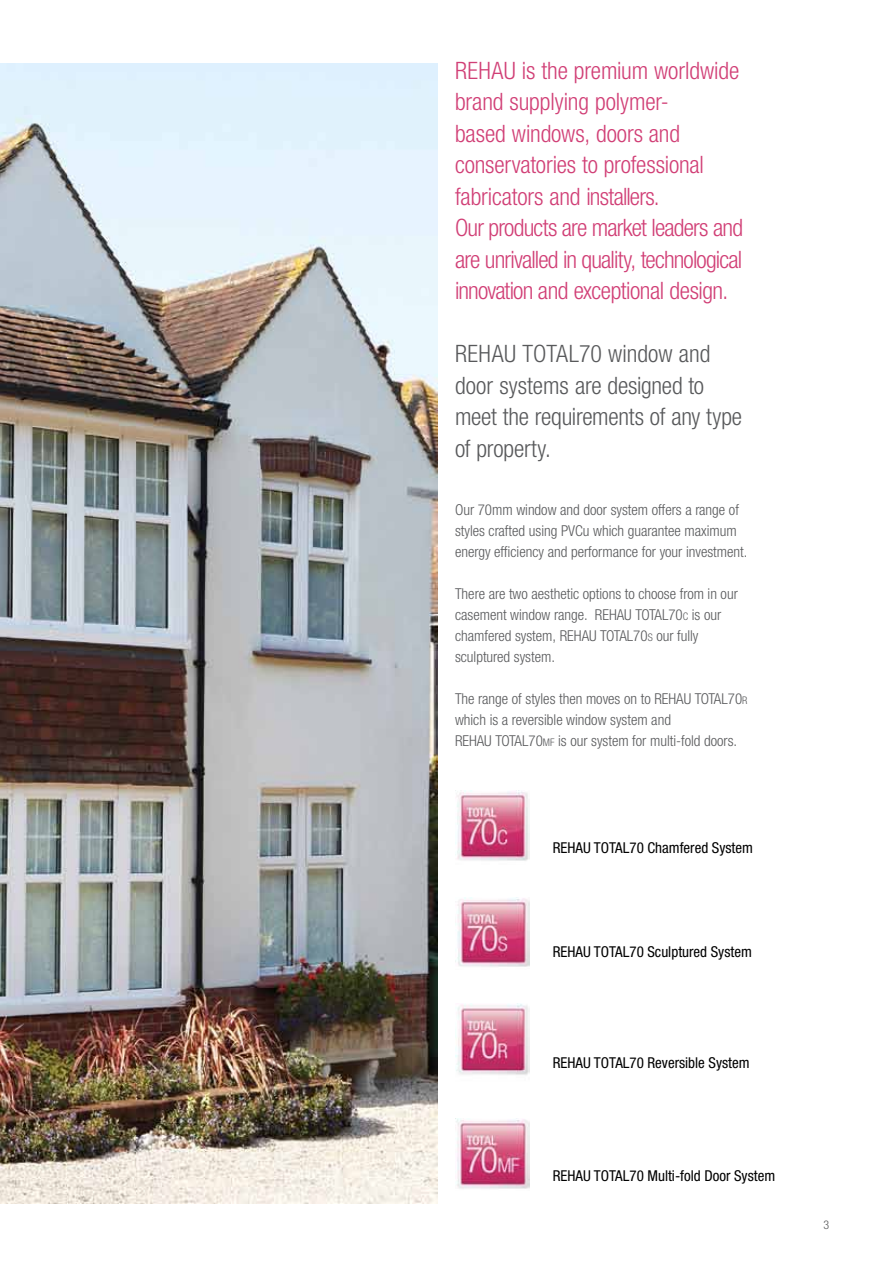
<style>
.page{position:relative;width:893px;height:1263px;background:#fff}
.page>*{position:absolute;margin:0;border:0;box-sizing:border-box;transform-origin:0 0}
.t1{font:300 condensed 24px/31.5px "Helvetica Neue LTW1 G";letter-spacing:-.01em;color:#d13f76}
.t2{font:300 condensed 24px/31.5px "Helvetica Neue LTW1 G";letter-spacing:-.005em;color:#58595b}
.t3{font:300 condensed 15px/21px "Helvetica Neue LTW1 G";color:#58595b}
.t4{font:condensed 15px "Helvetica Neue LTW1 G";color:#000}
.t5{font:300 condensed 12px "Helvetica Neue LTW1 G";color:#58595b}
.s1{font-size:10.5px}
</style>
<div class="page">
<img style="left:0;top:64px;width:438px;height:1139px">
<img style="left:455px;top:791px;width:74px;height:70px">
<img style="left:455px;top:1003px;width:74px;height:72px">
<img style="left:455px;top:1118px;width:74px;height:71px">
<img style="left:455px;top:897px;width:74px;height:70px">
<p class="t1" style="left:455px;top:55px;width:289px">REHAU is the premium worldwide brand supplying polymer-<br>based windows, doors and conservatories to professional fabricators and installers.<br>Our products are market leaders and are unrivalled in quality, technological innovation and exceptional design.</p>
<h1 class="t2" style="left:455px;top:338px;width:289px">REHAU TOTAL70 window and door systems are designed to meet the requirements of any type of property.</h1>
<p class="t3" style="left:455px;top:499px;width:294px">Our 70mm window and door system offers a range of styles crafted using PVCu which guarantee maximum energy efficiency and performance for your investment.</p>
<p class="t3" style="left:455px;top:583px;width:284px">There are two aesthetic options to choose from in our casement window range. REHAU TOTAL70<span class="s1">C</span> is our chamfered system, REHAU TOTAL70<span class="s1">S</span> our fully sculptured system.</p>
<p class="t3" style="left:455px;top:688px;width:294px">The range of styles then moves on to REHAU TOTAL70<span class="s1">R </span>which is a reversible window system and<br>REHAU TOTAL70<span class="s1">MF</span> is our system for multi-fold doors.</p>
<p class="t4" style="left:553px;top:838px;width:202px">REHAU TOTAL70 Chamfered System</p>
<p class="t4" style="left:553px;top:943px;width:201px">REHAU TOTAL70 Sculptured System</p>
<p class="t4" style="left:553px;top:1054px;width:198px">REHAU TOTAL70 Reversible System</p>
<p class="t4" style="left:553px;top:1167px;width:224px">REHAU TOTAL70 Multi-fold Door System</p>
<p class="t5" style="left:823px;top:1218px;width:7px">3</p>
</div>
